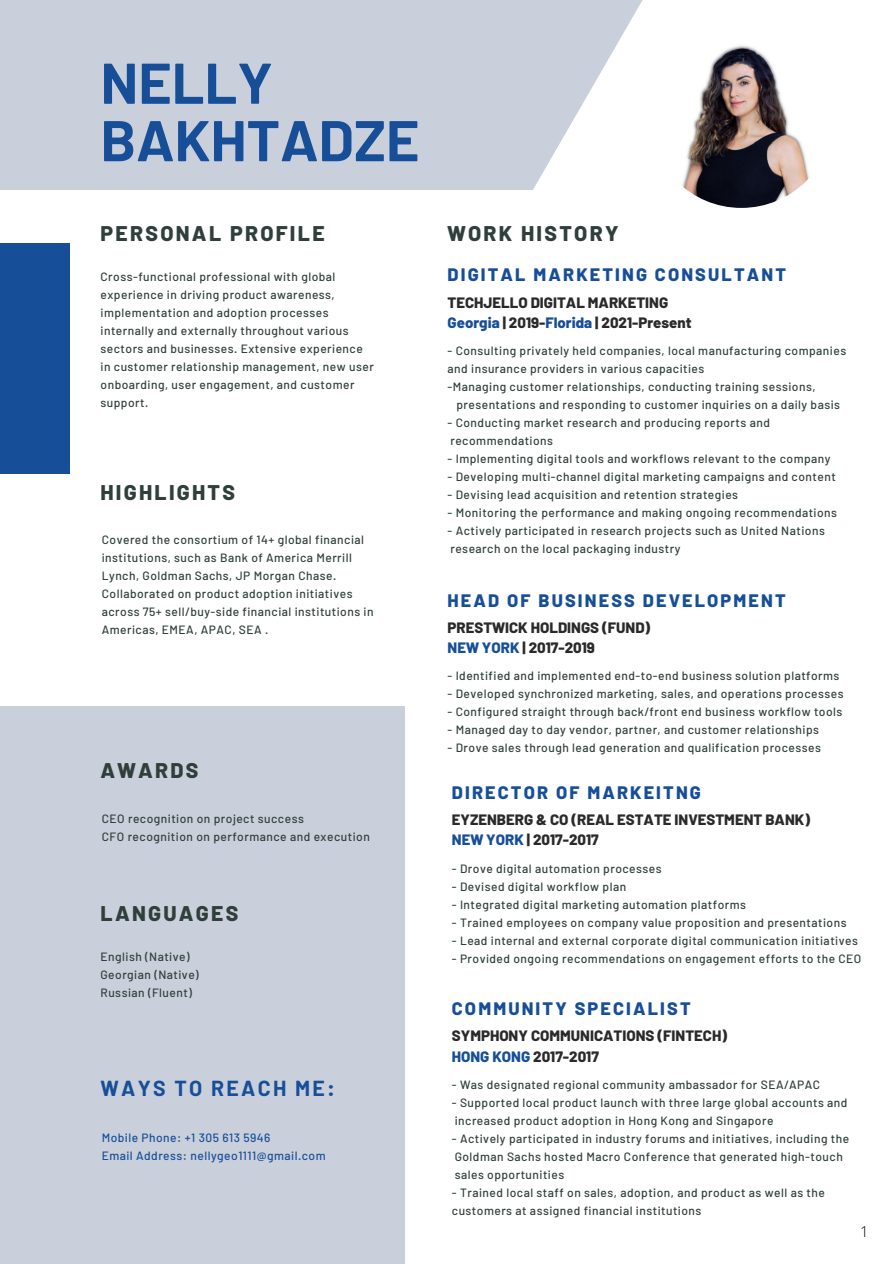
<style>
.page{position:relative;width:894px;height:1264px;background:#fff}
.page>*{position:absolute;margin:0;border:0;box-sizing:border-box;transform-origin:0 0}
.t1{font:700 57.3px/57.4px "Barlow";color:#164e98}
.t2{font:800 21.15px "Barlow";letter-spacing:.11em;color:#303f3c}
.t3{font:700 21.15px "Barlow";letter-spacing:.11em;color:#164e98}
.t4{font:800 18px "Barlow";letter-spacing:.12em;color:#164e98}
.t5{font:800 15px/20.2px "Barlow";color:#2a2a2a}
.t6{font:300 15px "Open Sans";color:#000}
.t7{font:500 12px/18px "Barlow";letter-spacing:.04em;color:#303f3c}
.t8{font:500 12px "Barlow";letter-spacing:.04em;color:#164e98}
.s1{color:#164e98}
</style>
<div class="page">
<div style="left:0;top:243px;width:69px;height:230px;background:#164e98"></div>
<div style="left:0;top:706px;width:404px;height:557px;background:#c9cfdb"></div>
<div style="left:0;top:0;width:893px;height:189px;background:#c9cfdb"></div>
<svg style="left:501px;top:0;width:392px;height:208px;fill:#fff"></svg>
<img style="left:649px;top:25px;width:183px;height:183px;border-radius:50%">
<p class="t1" style="left:100px;top:52px;width:320px">NELLY<br>BAKHTADZE</p>
<p class="t2" style="left:100px;top:219px;width:225px">PERSONAL PROFILE</p>
<p class="t7" style="left:100px;top:267px;width:236px;text-align:justify">Cross-functional professional with global experience in driving product awareness, implementation and adoption processes</p>
<p class="t7" style="left:100px;top:321px;width:264px">internally and externally throughout various sectors and businesses. Extensive experience</p>
<p class="t7" style="left:100px;top:357px;width:275px">in customer relationship management, new user onboarding, user engagement, and customer support.</p>
<p class="t2" style="left:100px;top:478px;width:136px">HIGHLIGHTS</p>
<p class="t7" style="left:102px;top:530px;width:273px">Covered the consortium of 14+ global financial institutions, such as Bank of America Merrill Lynch, Goldman Sachs, JP Morgan Chase.<br>Collaborated on product adoption initiatives across 75+ sell/buy-side financial institutions in Americas, EMEA, APAC, SEA .</p>
<p class="t2" style="left:100px;top:757px;width:99px">AWARDS</p>
<p class="t7" style="left:102px;top:809px;width:203px">CEO recognition on project success</p>
<p class="t7" style="left:102px;top:827px;width:269px">CFO recognition on performance and execution</p>
<p class="t2" style="left:100px;top:899px;width:139px">LANGUAGES</p>
<p class="t7" style="left:100px;top:947px;width:100px">English (Native)<br>Georgian (Native)<br>Russian (Fluent)</p>
<p class="t3" style="left:100px;top:1074px;width:236px">WAYS TO REACH ME:</p>
<p class="t8" style="left:102px;top:1129px;width:170px">Mobile Phone: +1 305 613 5946</p>
<p class="t8" style="left:102px;top:1147px;width:225px">Email Address: nellygeo1111@gmail.com</p>
<p class="t2" style="left:447px;top:219px;width:172px">WORK HISTORY</p>
<p class="t4" style="left:447px;top:263px;width:340px">DIGITAL MARKETING CONSULTANT</p>
<p class="t5" style="left:447px;top:291px;width:222px">TECHJELLO DIGITAL MARKETING</p>
<p class="t5" style="left:447px;top:312px;width:245px"><span class="s1">Georgia</span> | 2019-<span class="s1">Florida</span> | 2021-Present</p>
<p class="t7" style="left:447px;top:341px;width:400px">- Consulting privately held companies, local manufacturing companies</p>
<p class="t7" style="left:447px;top:359px;width:258px">and insurance providers in various capacities</p>
<p class="t7" style="left:447px;top:377px;width:369px">-Managing customer relationships, conducting training sessions,</p>
<p class="t7" style="left:456px;top:395px;width:385px">presentations and responding to customer inquiries on a daily basis</p>
<p class="t7" style="left:447px;top:413px;width:324px">- Conducting market research and producing reports and</p>
<p class="t7" style="left:450px;top:431px;width:104px">recommendations</p>
<p class="t7" style="left:447px;top:449px;width:384px">- Implementing digital tools and workflows relevant to the company</p>
<p class="t7" style="left:447px;top:467px;width:389px">- Developing multi-channel digital marketing campaigns and content</p>
<p class="t7" style="left:447px;top:485px;width:292px">- Devising lead acquisition and retention strategies</p>
<p class="t7" style="left:447px;top:503px;width:391px">- Monitoring the performance and making ongoing recommendations</p>
<p class="t7" style="left:447px;top:521px;width:379px">- Actively participated in research projects such as United Nations</p>
<p class="t7" style="left:450px;top:539px;width:231px">research on the local packaging industry</p>
<p class="t4" style="left:447px;top:588px;width:339px">HEAD OF BUSINESS DEVELOPMENT</p>
<p class="t5" style="left:447px;top:616px;width:204px">PRESTWICK HOLDINGS (FUND)<br><span class="s1">NEW YORK</span> | 2017-2019</p>
<p class="t7" style="left:447px;top:666px;width:393px">- Identified and implemented end-to-end business solution platforms</p>
<p class="t7" style="left:447px;top:684px;width:397px">- Developed synchronized marketing, sales, and operations processes</p>
<p class="t7" style="left:447px;top:702px;width:396px">- Configured straight through back/front end business workflow tools</p>
<p class="t7" style="left:447px;top:720px;width:373px">- Managed day to day vendor, partner, and customer relationships</p>
<p class="t7" style="left:447px;top:738px;width:375px">- Drove sales through lead generation and qualification processes</p>
<p class="t4" style="left:451px;top:780px;width:250px">DIRECTOR OF MARKEITNG</p>
<p class="t5" style="left:451px;top:809px;width:359px">EYZENBERG &amp; CO (REAL ESTATE INVESTMENT BANK)<br><span class="s1">NEW YORK</span> | 2017-2017</p>
<p class="t7" style="left:451px;top:858px;width:211px">- Drove digital automation processes</p>
<p class="t7" style="left:451px;top:876px;width:176px">- Devised digital workflow plan</p>
<p class="t7" style="left:451px;top:894px;width:296px">- Integrated digital marketing automation platforms</p>
<p class="t7" style="left:451px;top:912px;width:396px">- Trained employees on company value proposition and presentations</p>
<p class="t7" style="left:451px;top:930px;width:407px">- Lead internal and external corporate digital communication initiatives</p>
<p class="t7" style="left:451px;top:948px;width:411px">- Provided ongoing recommendations on engagement efforts to the CEO</p>
<p class="t4" style="left:451px;top:997px;width:240px">COMMUNITY SPECIALIST</p>
<p class="t5" style="left:451px;top:1025px;width:276px">SYMPHONY COMMUNICATIONS (FINTECH)<br><span class="s1">HONG KONG</span> 2017-2017</p>
<p class="t7" style="left:451px;top:1075px;width:370px">- Was designated regional community ambassador for SEA/APAC</p>
<p class="t7" style="left:451px;top:1093px;width:397px">- Supported local product launch with three large global accounts and</p>
<p class="t7" style="left:454px;top:1111px;width:320px">increased product adoption in Hong Kong and Singapore</p>
<p class="t7" style="left:451px;top:1129px;width:399px">- Actively participated in industry forums and initiatives, including the<br>Goldman Sachs hosted Macro Conference that generated high-touch</p>
<p class="t7" style="left:454px;top:1165px;width:111px">sales opportunities</p>
<p class="t7" style="left:451px;top:1183px;width:374px">- Trained local staff on sales, adoption, and product as well as the</p>
<p class="t7" style="left:451px;top:1201px;width:251px">customers at assigned financial institutions</p>
<p class="t6" style="left:859px;top:1220px;width:10px">1</p>
</div>
